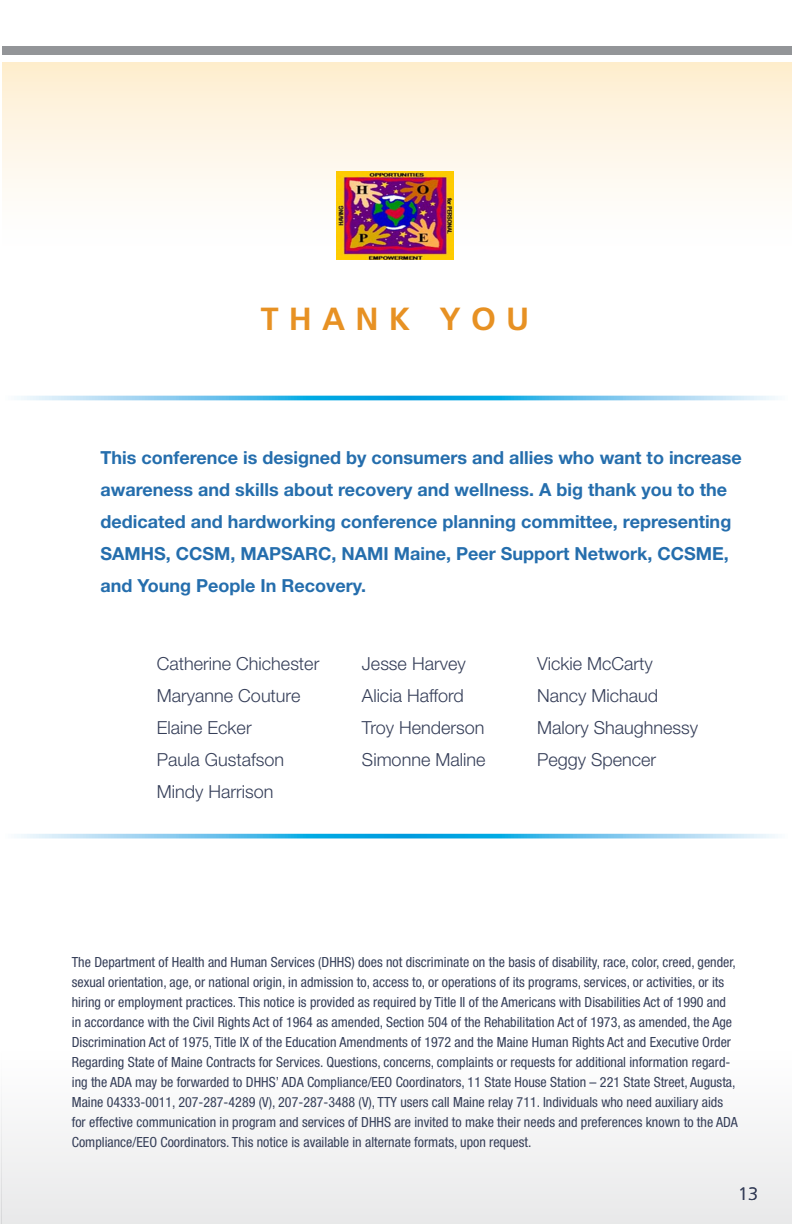
<style>
.page{position:relative;width:792px;height:1224px;background:#fff}
.page>*{position:absolute;margin:0;border:0;box-sizing:border-box;transform-origin:0 0}
.t1{font:700 32px "Frutiger LT Std";letter-spacing:.32em;color:#e79123}
.t2{font:700 18px/32px "Helvetica Neue LT Std";color:#256ead}
.t3{font:300 18px/32px "Helvetica Neue LT Std";color:#363f59}
.t4{font:300 18px "Frutiger LT Std";color:#363f59}
.t5{font:condensed 14px/20px "Helvetica Neue LT Std";color:#363f59}
</style>
<div class="page">
<hr style="left:0;top:1048px;width:1px;height:176px;background:#f4f4f5">
<div style="left:1px;top:1047px;width:791px;height:177px;background:#f4f4f5"></div>
<div style="left:2px;top:62px;width:790px;height:185px;background:linear-gradient(to bottom,#feeed0,#feffff)"></div>
<div style="left:0;top:46px;width:792px;height:8px;background:#939598"></div>
<hr style="left:0;top:0;width:2px;height:362px;background:#fff">
<svg style="left:17px;top:396px;width:761px;height:4px;background:#67c3ec"></svg>
<svg style="left:17px;top:834px;width:761px;height:4px;background:#67c3ec"></svg>
<img style="left:336px;top:171px;width:118px;height:89px">
<h1 class="t1" style="left:261px;top:300px;width:270px">THANK YOU</h1>
<p class="t2" style="left:100px;top:442px;width:643px">This conference is designed by consumers and allies who want to increase awareness and skills about recovery and wellness. A big thank you to the dedicated and hardworking conference planning committee, representing SAMHS, CCSM, MAPSARC, NAMI Maine, Peer Support Network, CCSME, and Young People In Recovery.</p>
<p class="t3" style="left:157px;top:647px;width:164px">Catherine Chichester<br>Maryanne Couture<br>Elaine Ecker<br>Paula Gustafson<br>Mindy Harrison</p>
<p class="t3" style="left:362px;top:647px;width:125px">Jesse Harvey<br>Alicia Hafford<br>Troy Henderson<br>Simonne Maline</p>
<p class="t3" style="left:537px;top:647px;width:163px">Vickie McCarty<br>Nancy Michaud<br>Malory Shaughnessy<br>Peggy Spencer</p>
<p class="t5" style="left:72px;top:952px;width:668px">The Department of Health and Human Services (DHHS) does not discriminate on the basis of disability, race, color, creed, gender, sexual orientation, age, or national origin, in admission to, access to, or operations of its programs, services, or activities, or its hiring or employment practices. This notice is provided as required by Title II of the Americans with Disabilities Act of 1990 and in accordance with the Civil Rights Act of 1964 as amended, Section 504 of the Rehabilitation Act of 1973, as amended, the Age Discrimination Act of 1975, Title IX of the Education Amendments of 1972 and the Maine Human Rights Act and Executive Order Regarding State of Maine Contracts for Services. Questions, concerns, complaints or requests for additional information regard&shy;ing the ADA may be forwarded to DHHS’ ADA Compliance/EEO Coordinators, 11 State House Station – 221 State Street, Augusta, Maine 04333-0011, 207-287-4289 (V), 207-287-3488 (V), TTY users call Maine relay 711. Individuals who need auxiliary aids for effective communication in program and services of DHHS are invited to make their needs and preferences known to the ADA Compliance/EEO Coordinators. This notice is available in alternate formats, upon request.</p>
<p class="t4" style="left:738px;top:1183px;width:22px">13</p>
</div>
